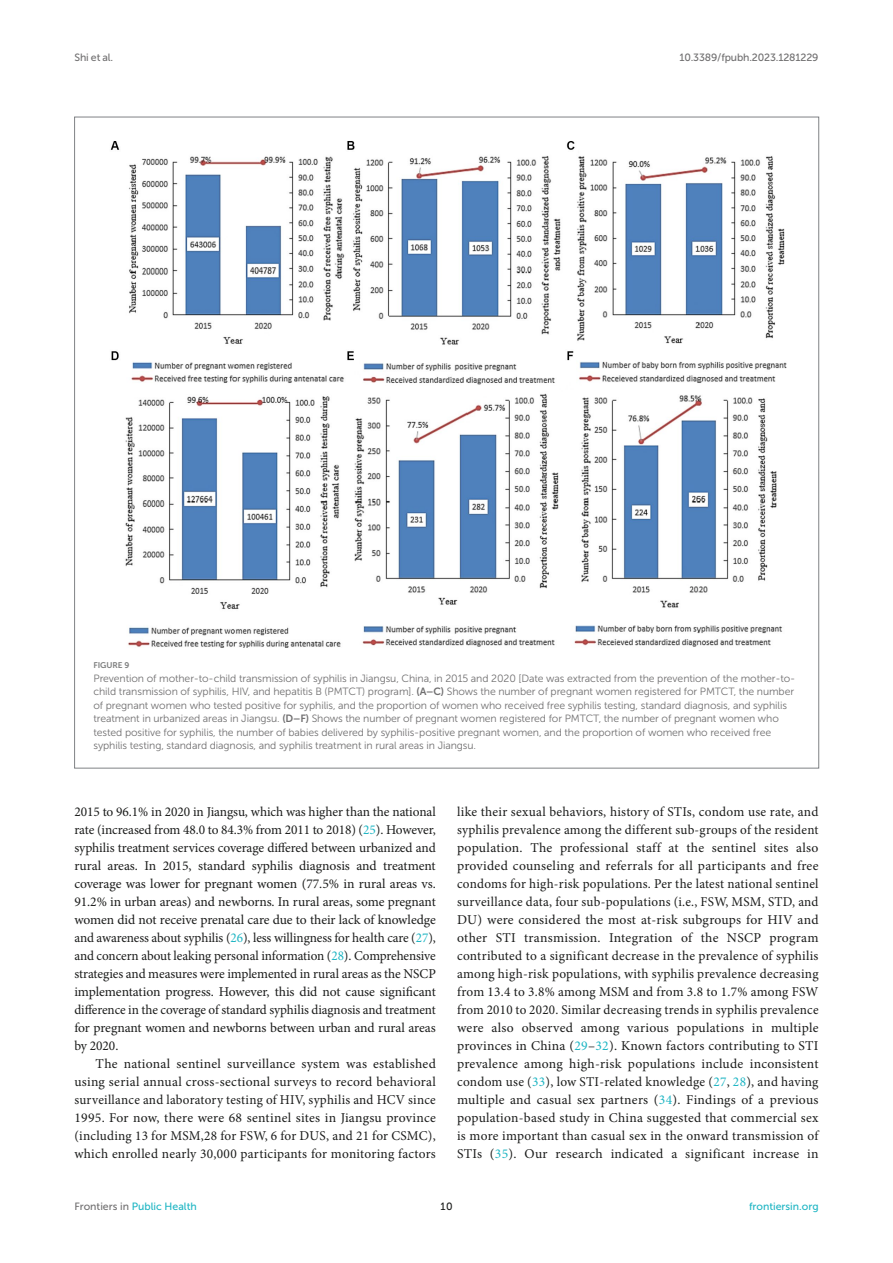
<style>
.page{position:relative;width:893px;height:1263px;background:#fff}
.page>*{position:absolute;margin:0;border:0;box-sizing:border-box;transform-origin:0 0}
.TEXT{font:13.5px/18px "Minion Pro";letter-spacing:.01em;color:#1b1c1b;text-align:justify}
.FIG_LEG{font:10.5px/13.5px "Museo Sans 300";letter-spacing:-.01em;color:#706f70}
.t1{font:10.5px "Museo Sans 500";color:#1db5c3}
.t2{font:10.5px "Museo Sans 500";letter-spacing:-.015em;color:#706f70}
.t3{font:10.5px "Museo Sans 500";color:#1b1c1b}
.FIG_HD{font:8.25px "Museo Sans 700";letter-spacing:-.01em;color:#7e7f7f}
.s1{font-family:"Museo Sans 700"}
.s2{color:#1db5c3}
.s3{color:#706f70}
</style>
<div class="page">
<img style="left:110px;top:141px;width:677px;height:507px">
<p class="t2" style="left:74px;top:51px;width:40px">Shi et al.</p>
<p class="t2" style="left:679px;top:51px;width:141px">10.3389/fpubh.2023.1281229</p>
<p class="FIG_HD" style="left:94px;top:661px;width:37px">FIGURE 9</p>
<p class="FIG_LEG" style="left:94px;top:671px;width:703px">Prevention of mother-to-child transmission of syphilis in Jiangsu, China, in 2015 and 2020 [Date was extracted from the prevention of the mother-to&shy;child transmission of syphilis, HIV, and hepatitis B (PMTCT) program]. <span class="s1">(A–C)</span> Shows the number of pregnant women registered for PMTCT, the number of pregnant women who tested positive for syphilis, and the proportion of women who received free syphilis testing, standard diagnosis, and syphilis treatment in urbanized areas in Jiangsu. <span class="s1">(D–F)</span> Shows the number of pregnant women registered for PMTCT, the number of pregnant women who tested positive for syphilis, the number of babies delivered by syphilis-positive pregnant women, and the proportion of women who received free syphilis testing, standard diagnosis, and syphilis treatment in rural areas in Jiangsu.</p>
<p class="TEXT" style="left:74px;top:803px;width:363px">2015 to 96.1% in 2020 in Jiangsu, which was higher than the national rate (increased from 48.0 to 84.3% from 2011 to 2018) (<span class="s2">25</span>). However, syphilis treatment services coverage differed between urbanized and rural areas. In 2015, standard syphilis diagnosis and treatment coverage was lower for pregnant women (77.5% in rural areas vs.<br>91.2% in urban areas) and newborns. In rural areas, some pregnant women did not receive prenatal care due to their lack of knowledge and awareness about syphilis (<span class="s2">26</span>), less willingness for health care (<span class="s2">27</span>), and concern about leaking personal information (<span class="s2">28</span>). Comprehensive strategies and measures were implemented in rural areas as the NSCP implementation progress. However, this did not cause significant difference in the coverage of standard syphilis diagnosis and treatment for pregnant women and newborns between urban and rural areas by 2020.</p>
<p class="TEXT" style="left:74px;top:1055px;width:363px;text-indent:21px">The national sentinel surveillance system was established using serial annual cross-sectional surveys to record behavioral surveillance and laboratory testing of HIV, syphilis and HCV since 1995. For now, there were 68 sentinel sites in Jiangsu province (including 13 for MSM,28 for FSW, 6 for DUS, and 21 for CSMC), which enrolled nearly 30,000 participants for monitoring factors</p>
<p class="TEXT" style="left:457px;top:803px;width:363px">like their sexual behaviors, history of STIs, condom use rate, and syphilis prevalence among the different sub-groups of the resident population. The professional staff at the sentinel sites also provided counseling and referrals for all participants and free condoms for high-risk populations. Per the latest national sentinel surveillance data, four sub-populations (i.e., FSW, MSM, STD, and DU) were considered the most at-risk subgroups for HIV and other STI transmission. Integration of the NSCP program contributed to a significant decrease in the prevalence of syphilis among high-risk populations, with syphilis prevalence decreasing from 13.4 to 3.8% among MSM and from 3.8 to 1.7% among FSW from 2010 to 2020. Similar decreasing trends in syphilis prevalence were also observed among various populations in multiple provinces in China (<span class="s2">29</span>–<span class="s2">32</span>). Known factors contributing to STI prevalence among high-risk populations include inconsistent condom use (<span class="s2">33</span>), low STI-related knowledge (<span class="s2">27</span>, <span class="s2">28</span>), and having multiple and casual sex partners (<span class="s2">34</span>). Findings of a previous population-based study in China suggested that commercial sex is more important than casual sex in the onward transmission of STIs (<span class="s2">35</span>). Our research indicated a significant increase in</p>
<p class="t1" style="left:74px;top:1200px;width:124px"><span class="s3">Frontiers in</span> Public Health</p>
<p class="t3" style="left:440px;top:1200px;width:14px">10</p>
<p class="t1" style="left:749px;top:1200px;width:71px">frontiersin.org</p>
</div>
